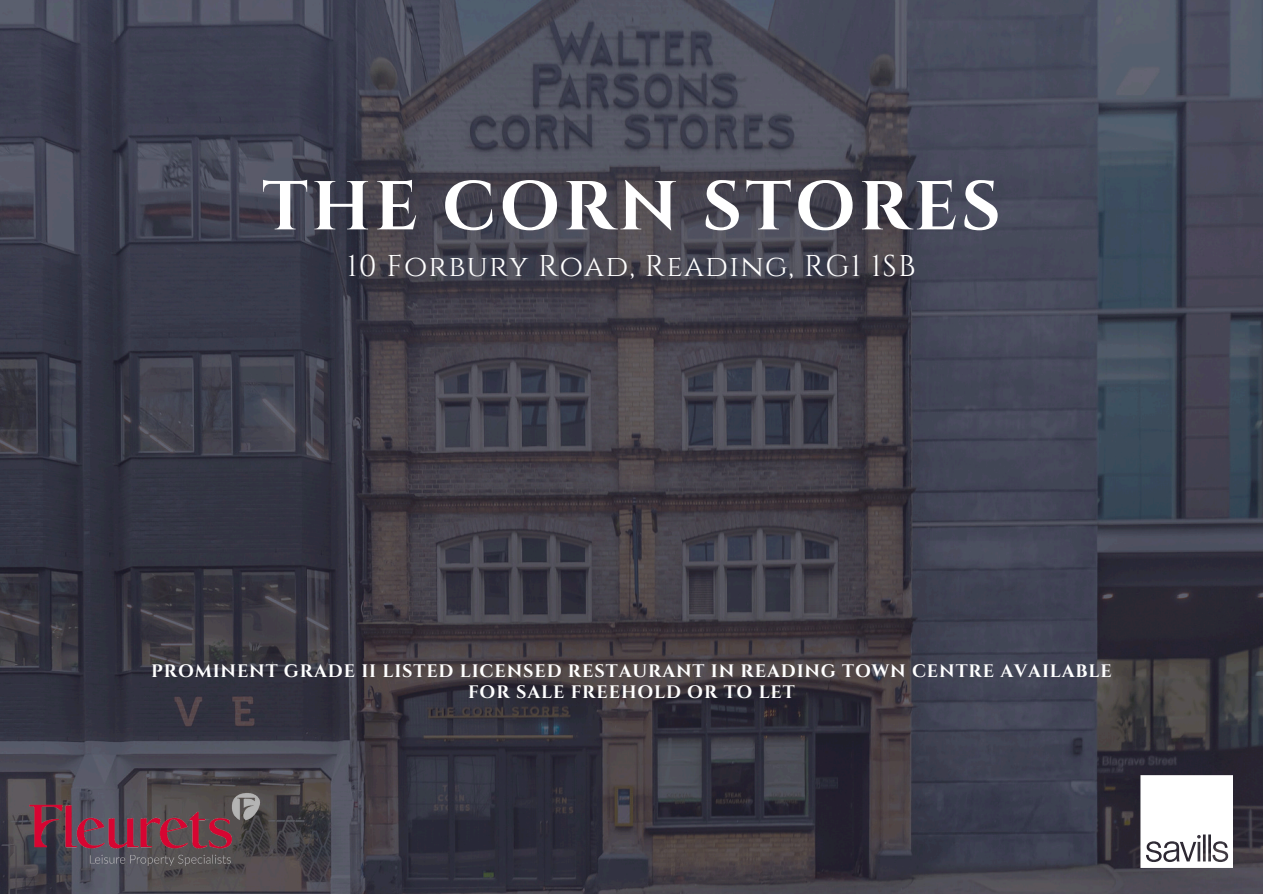
<style>
.page{position:relative;width:1263px;height:894px;background:#fff}
.page>*{position:absolute;margin:0;border:0;box-sizing:border-box;transform-origin:0 0}
.t1{font:700 69px "Cinzel";letter-spacing:.05em;color:#fff}
.t2{font:30px "Cinzel";letter-spacing:.04em;color:#fff}
.t3{font:700 18px/21.3px "Cinzel";letter-spacing:.05em;color:#fff;text-align:center}
</style>
<div class="page">
<img style="left:0;top:0;width:1263px;height:893px">
<svg style="left:1140px;top:775px;width:93px;height:92px"></svg>
<img style="left:2px;top:765px;width:285px;height:128px">
<h2 class="t1" style="left:262px;top:162px;width:740px">THE CORN STORES</h2>
<p class="t2" style="left:347px;top:246px;width:570px">10 Forbury Road, Reading, RG1 1SB</p>
<p class="t3" style="left:151px;top:660px;width:962px">PROMINENT GRADE II LISTED LICENSED RESTAURANT IN READING TOWN CENTRE AVAILABLE<br>FOR SALE FREEHOLD OR TO LET</p>
</div>
